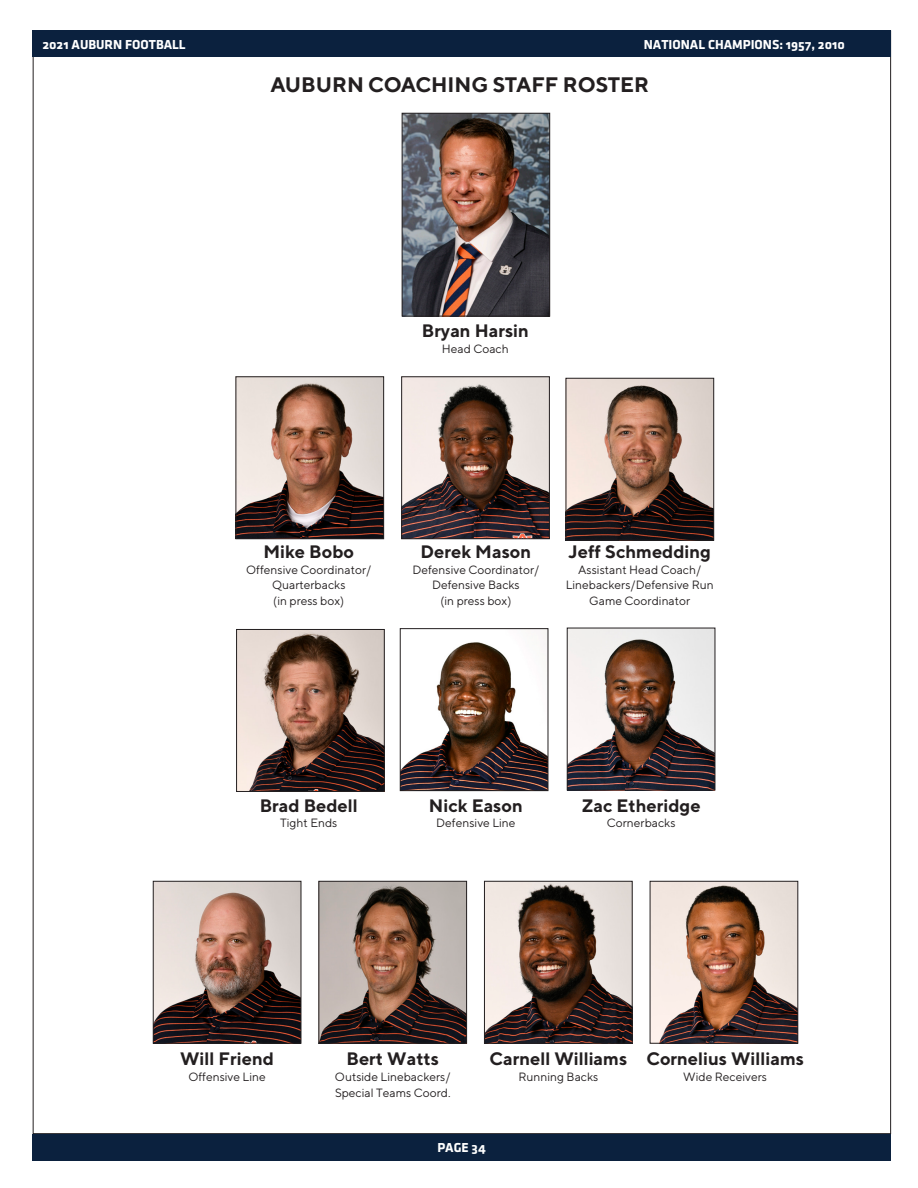
<style>
.page{position:relative;width:918px;height:1188px;background:#fff}
.page>*{position:absolute;margin:0;border:0;box-sizing:border-box;transform-origin:0 0}
.t1{font:700 21px "TT Norms";color:#231f20}
.t2{font:700 18px "TT Norms";color:#231f20}
.t3{font:13.5px "Klavika Bold Bold OSF";color:#fff}
.t4{font:12px/15.8px "TT Norms";color:#231f20;text-align:center}
</style>
<div class="page">
<div style="left:33px;top:31px;width:858px;height:26px;background:#0b213e"></div>
<div style="left:32px;top:1134px;width:859px;height:27px;background:#0b213e"></div>
<img style="left:404px;top:115px;width:144px;height:199px">
<div style="left:402px;top:113px;width:148px;height:203px;border:1px solid #231f20"></div>
<img style="left:238px;top:378px;width:144px;height:159px">
<div style="left:236px;top:376px;width:148px;height:163px;border:1px solid #231f20"></div>
<img style="left:403px;top:378px;width:145px;height:159px">
<div style="left:401px;top:376px;width:149px;height:163px;border:1px solid #231f20"></div>
<img style="left:402px;top:630px;width:144px;height:159px">
<div style="left:400px;top:628px;width:148px;height:163px;border:1px solid #231f20"></div>
<img style="left:238px;top:631px;width:145px;height:159px">
<div style="left:236px;top:629px;width:149px;height:163px;border:1px solid #231f20"></div>
<img style="left:569px;top:630px;width:144px;height:158px">
<div style="left:567px;top:628px;width:148px;height:162px;border:1px solid #231f20"></div>
<img style="left:568px;top:380px;width:144px;height:159px">
<div style="left:566px;top:378px;width:148px;height:163px;border:1px solid #231f20"></div>
<img style="left:486px;top:883px;width:145px;height:159px">
<div style="left:484px;top:881px;width:149px;height:163px;border:1px solid #231f20"></div>
<img style="left:320px;top:883px;width:145px;height:159px">
<div style="left:318px;top:881px;width:149px;height:163px;border:1px solid #231f20"></div>
<img style="left:155px;top:883px;width:144px;height:159px">
<div style="left:153px;top:881px;width:148px;height:163px;border:1px solid #231f20"></div>
<img style="left:652px;top:883px;width:144px;height:159px">
<div style="left:650px;top:881px;width:148px;height:163px;border:1px solid #231f20"></div>
<p class="t3" style="left:42px;top:37px;width:145px">2021 AUBURN FOOTBALL</p>
<p class="t3" style="left:644px;top:37px;width:203px">NATIONAL CHAMPIONS: 1957, 2010</p>
<p class="t1" style="left:270px;top:71px;width:380px">AUBURN COACHING STAFF ROSTER</p>
<p class="t2" style="left:422px;top:320px;width:109px">Bryan Harsin</p>
<p class="t4" style="left:442px;top:341px;width:68px">Head Coach</p>
<p class="t2" style="left:263px;top:540px;width:92px">Mike Bobo</p>
<p class="t4" style="left:246px;top:561px;width:127px">Offensive Coordinator/</p>
<p class="t4" style="left:272px;top:577px;width:75px">Quarterbacks</p>
<p class="t4" style="left:273px;top:593px;width:72px">(in press box)</p>
<p class="t2" style="left:421px;top:540px;width:112px">Derek Mason</p>
<p class="t4" style="left:412px;top:561px;width:128px">Defensive Coordinator/<br>Defensive Backs</p>
<p class="t4" style="left:440px;top:593px;width:72px">(in press box)</p>
<p class="t2" style="left:569px;top:540px;width:144px">Jeff Schmedding</p>
<p class="t4" style="left:578px;top:561px;width:125px">Assistant Head Coach/</p>
<p class="t4" style="left:566px;top:577px;width:150px">Linebackers/Defensive Run<br>Game Coordinator</p>
<p class="t2" style="left:260px;top:794px;width:100px">Brad Bedell</p>
<p class="t4" style="left:280px;top:815px;width:59px">Tight Ends</p>
<p class="t2" style="left:429px;top:794px;width:95px">Nick Eason</p>
<p class="t4" style="left:436px;top:815px;width:81px">Defensive Line</p>
<p class="t2" style="left:582px;top:794px;width:120px">Zac Etheridge</p>
<p class="t4" style="left:607px;top:815px;width:70px">Cornerbacks</p>
<p class="t2" style="left:180px;top:1048px;width:95px">Will Friend</p>
<p class="t4" style="left:188px;top:1069px;width:79px">Offensive Line</p>
<p class="t2" style="left:347px;top:1048px;width:94px">Bert Watts</p>
<p class="t4" style="left:335px;top:1069px;width:117px">Outside Linebackers/</p>
<p class="t4" style="left:335px;top:1084px;width:117px">Special Teams Coord.</p>
<p class="t2" style="left:490px;top:1048px;width:139px">Carnell Williams</p>
<p class="t4" style="left:518px;top:1069px;width:81px">Running Backs</p>
<p class="t3" style="left:437px;top:1141px;width:50px">PAGE 34</p>
<p class="t2" style="left:646px;top:1048px;width:159px">Cornelius Williams</p>
<p class="t4" style="left:683px;top:1069px;width:85px">Wide Receivers</p>
</div>
